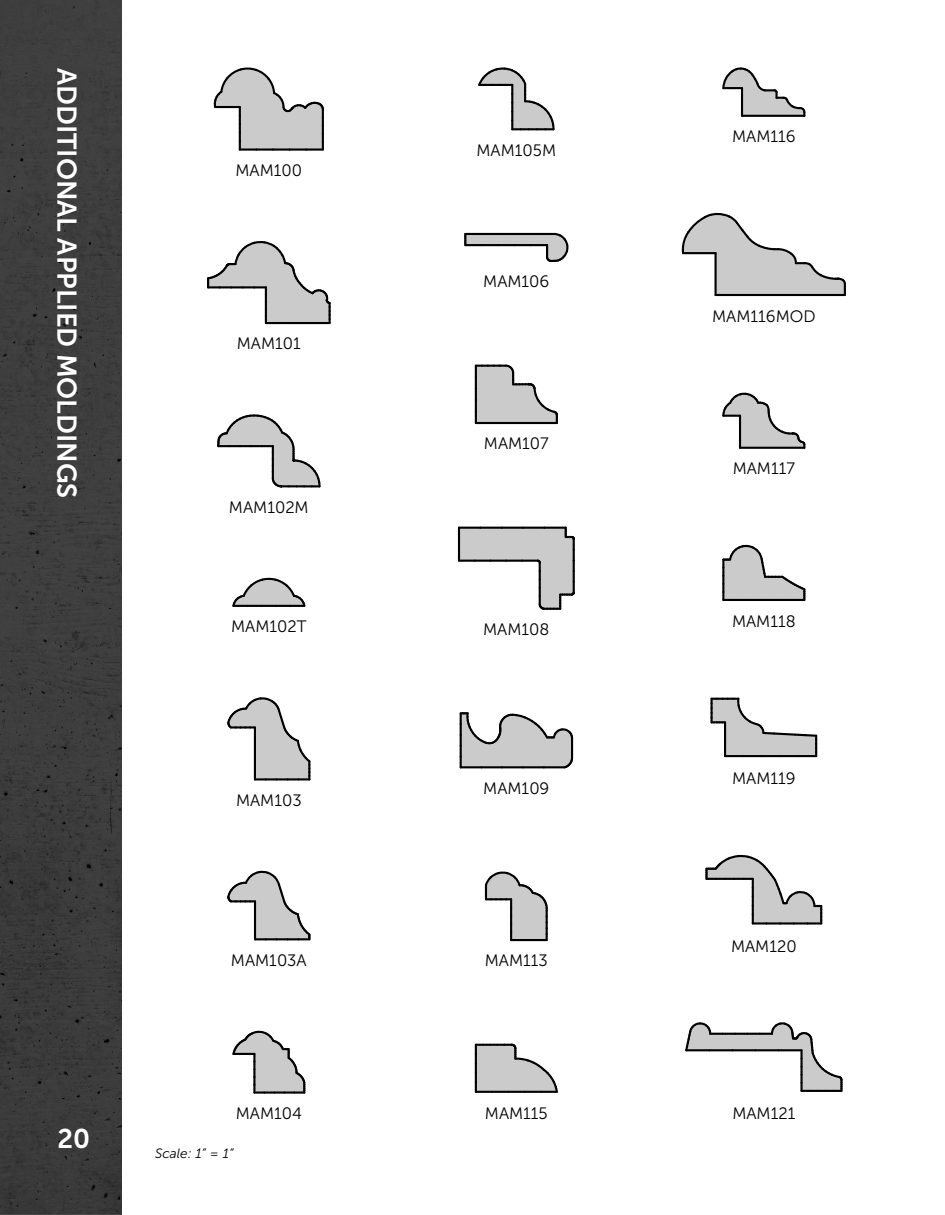
<style>
.page{position:relative;width:945px;height:1215px;background:#fff}
.page>*{position:absolute;margin:0;border:0;box-sizing:border-box;transform-origin:0 0}
.t1{font:27px "Museo Sans 700";color:#fff}
.t2{font:16.5px "Museo Sans 300";color:#000}
.t3{font:italic 13.5px "Museo Sans 300";color:#000}
</style>
<div class="page">
<div style="left:0;top:0;width:122px;height:1214px;background:#3d3d3d"></div>
<hr style="left:306px;top:148px;width:17px;height:3px;background:#000">
<hr style="left:290px;top:148px;width:16px;height:3px;background:#000">
<hr style="left:273px;top:148px;width:17px;height:3px;background:#000">
<hr style="left:256px;top:148px;width:17px;height:3px;background:#000">
<hr style="left:240px;top:148px;width:16px;height:3px;background:#000">
<svg style="left:214px;top:68px;width:110px;height:82px"></svg>
<svg style="left:207px;top:241px;width:124px;height:83px"></svg>
<svg style="left:217px;top:414px;width:104px;height:73px"></svg>
<svg style="left:232px;top:578px;width:73px;height:29px"></svg>
<svg style="left:227px;top:697px;width:83px;height:83px"></svg>
<svg style="left:227px;top:871px;width:83px;height:69px"></svg>
<svg style="left:232px;top:1031px;width:73px;height:63px"></svg>
<svg style="left:478px;top:68px;width:77px;height:62px"></svg>
<svg style="left:464px;top:233px;width:104px;height:29px"></svg>
<svg style="left:475px;top:365px;width:83px;height:59px"></svg>
<hr style="left:459px;top:527px;width:21px;height:2px;background:#000">
<hr style="left:480px;top:527px;width:22px;height:2px;background:#000">
<hr style="left:502px;top:527px;width:21px;height:2px;background:#000">
<hr style="left:523px;top:527px;width:21px;height:2px;background:#000">
<hr style="left:544px;top:527px;width:22px;height:2px;background:#000">
<svg style="left:458px;top:528px;width:117px;height:82px"></svg>
<svg style="left:460px;top:712px;width:113px;height:56px"></svg>
<svg style="left:485px;top:872px;width:63px;height:69px"></svg>
<svg style="left:475px;top:1044px;width:83px;height:49px"></svg>
<hr style="left:716px;top:294px;width:129px;height:2px;background:#000">
<svg style="left:682px;top:213px;width:164px;height:82px"></svg>
<svg style="left:722px;top:545px;width:83px;height:56px"></svg>
<hr style="left:742px;top:115px;width:62px;height:2px;background:#000">
<svg style="left:722px;top:68px;width:83px;height:48px"></svg>
<hr style="left:740px;top:447px;width:64px;height:2px;background:#000">
<svg style="left:722px;top:393px;width:83px;height:55px"></svg>
<svg style="left:711px;top:698px;width:106px;height:59px"></svg>
<svg style="left:685px;top:1022px;width:158px;height:70px"></svg>
<svg style="left:705px;top:855px;width:117px;height:70px"></svg>
<h1 class="t1" style="left:82px;top:68px;width:432px;rotate:90deg">ADDITIONAL APPLIED MOLDINGS</h1>
<h1 class="t1" style="left:58px;top:1123px;width:34px">20</h1>
<p class="t2" style="left:236px;top:161px;width:68px">MAM100</p>
<p class="t2" style="left:237px;top:335px;width:66px">MAM101</p>
<p class="t2" style="left:229px;top:498px;width:81px">MAM102M</p>
<p class="t2" style="left:231px;top:618px;width:77px">MAM102T</p>
<p class="t2" style="left:236px;top:791px;width:67px">MAM103</p>
<p class="t2" style="left:231px;top:951px;width:77px">MAM103A</p>
<p class="t2" style="left:236px;top:1104px;width:68px">MAM104</p>
<p class="t3" style="left:155px;top:1146px;width:80px">Scale: 1” = 1”</p>
<p class="t2" style="left:477px;top:141px;width:81px">MAM105M</p>
<p class="t2" style="left:483px;top:273px;width:68px">MAM106</p>
<p class="t2" style="left:484px;top:435px;width:66px">MAM107</p>
<p class="t2" style="left:483px;top:620px;width:68px">MAM108</p>
<p class="t2" style="left:483px;top:780px;width:68px">MAM109</p>
<p class="t2" style="left:485px;top:952px;width:64px">MAM113</p>
<p class="t2" style="left:485px;top:1104px;width:64px">MAM115</p>
<p class="t2" style="left:732px;top:128px;width:65px">MAM116</p>
<p class="t2" style="left:712px;top:307px;width:105px">MAM116MOD</p>
<p class="t2" style="left:733px;top:460px;width:64px">MAM117</p>
<p class="t2" style="left:732px;top:612px;width:65px">MAM118</p>
<p class="t2" style="left:732px;top:770px;width:65px">MAM119</p>
<p class="t2" style="left:731px;top:937px;width:67px">MAM120</p>
<p class="t2" style="left:732px;top:1104px;width:65px">MAM121</p>
</div>
